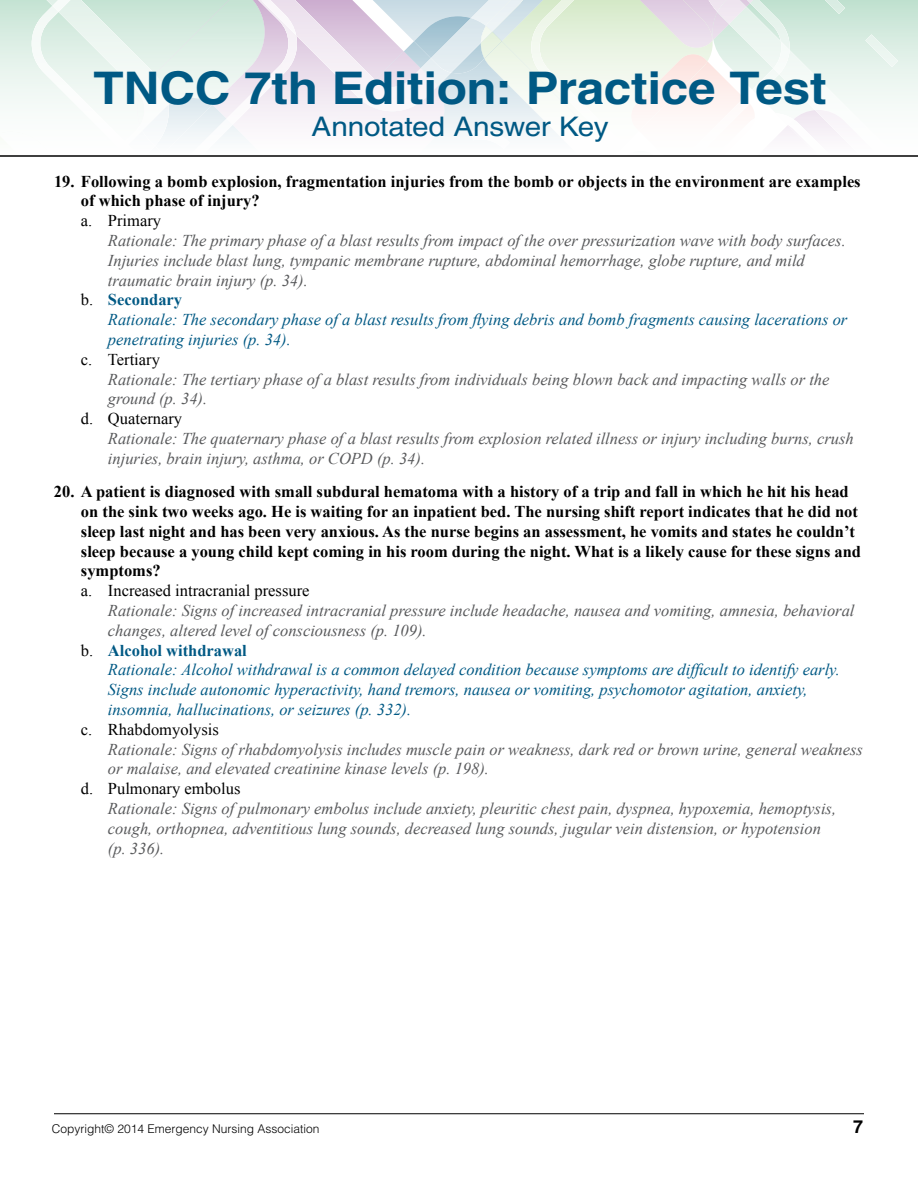
<style>
.page{position:relative;width:918px;height:1188px;background:#fff}
.page>*{position:absolute;margin:0;border:0;box-sizing:border-box;transform-origin:0 0}
.t1{font:700 45px "Helvetica LT Std";letter-spacing:-.005em;color:#005984;scale:1.1 1}
.t2{font:27px "Helvetica LT Std";letter-spacing:-.01em;color:#005984;scale:1.1 1}
.t3{font:700 18px "Helvetica LT Std";color:#000}
.t4{font:italic 16.5px/19.8px "Times New Roman";color:#58595b}
.t5{font:700 16.5px/19.8px "Times New Roman";color:#000}
.t6{font:italic 16.5px "Times New Roman";color:#005984}
.t7{font:16.5px "Times New Roman";color:#000}
.t8{font:700 16.5px "Times New Roman";color:#005984}
.t9{font:300 12px "Helvetica LT Std";color:#000}
.s1{font-weight:400;color:#000}
</style>
<div class="page">
<hr style="left:54px;top:1113px;width:810px;height:1px;background:#000">
<svg style="left:0;top:0;width:918px;height:139px"></svg>
<hr style="left:0;top:155px;width:918px;height:2px;background:#000">
<h1 class="t1" style="left:94px;top:60px;width:668px">TNCC 7th Edition: Practice Test</h1>
<h2 class="t2" style="left:312px;top:111px;width:271px">Annotated Answer Key</h2>
<p class="t5" style="left:81px;top:171px;width:781px;text-indent:-27px">19. Following a bomb explosion, fragmentation injuries from the bomb or objects in the environment are examples of which phase of injury?</p>
<p class="t7" style="left:81px;top:210px;width:82px">a. Primary</p>
<p class="t4" style="left:108px;top:230px;width:739px">Rationale: The primary phase of a blast results from impact of the over pressurization wave with body surfaces.</p>
<p class="t4" style="left:108px;top:250px;width:698px">Injuries include blast lung, tympanic membrane rupture, abdominal hemorrhage, globe rupture, and mild</p>
<p class="t4" style="left:108px;top:270px;width:201px">traumatic brain injury (p. 34).</p>
<p class="t8" style="left:81px;top:289px;width:103px"><span class="s1">b.</span> Secondary</p>
<p class="t6" style="left:108px;top:308px;width:741px">Rationale: The secondary phase of a blast results from flying debris and bomb fragments causing lacerations or</p>
<p class="t6" style="left:108px;top:328px;width:184px">penetrating injuries (p. 34).</p>
<p class="t7" style="left:81px;top:348px;width:80px">c. Tertiary</p>
<p class="t4" style="left:108px;top:369px;width:723px">Rationale: The tertiary phase of a blast results from individuals being blown back and impacting walls or the ground (p. 34).</p>
<p class="t7" style="left:81px;top:408px;width:103px">d. Quaternary</p>
<p class="t4" style="left:108px;top:428px;width:747px">Rationale: The quaternary phase of a blast results from explosion related illness or injury including burns, crush injuries, brain injury, asthma, or COPD (p. 34).</p>
<p class="t5" style="left:81px;top:481px;width:782px;text-indent:-27px">20. A patient is diagnosed with small subdural hematoma with a history of a trip and fall in which he hit his head on the sink two weeks ago. He is waiting for an inpatient bed. The nursing shift report indicates that he did not sleep last night and has been very anxious. As the nurse begins an assessment, he vomits and states he couldn’t sleep because a young child kept coming in his room during the night. What is a likely cause for these signs and symptoms?</p>
<p class="t7" style="left:81px;top:580px;width:230px">a. Increased intracranial pressure</p>
<p class="t4" style="left:108px;top:600px;width:748px">Rationale: Signs of increased intracranial pressure include headache, nausea and vomiting, amnesia, behavioral</p>
<p class="t4" style="left:108px;top:620px;width:320px">changes, altered level of consciousness (p. 109).</p>
<p class="t8" style="left:81px;top:639px;width:167px"><span class="s1">b.</span> Alcohol withdrawal</p>
<p class="t6" style="left:108px;top:658px;width:733px">Rationale: Alcohol withdrawal is a common delayed condition because symptoms are difficult to identify early.</p>
<p class="t6" style="left:108px;top:678px;width:701px">Signs include autonomic hyperactivity, hand tremors, nausea or vomiting, psychomotor agitation, anxiety,</p>
<p class="t6" style="left:108px;top:698px;width:305px">insomnia, hallucinations, or seizures (p. 332).</p>
<p class="t7" style="left:81px;top:718px;width:139px">c. Rhabdomyolysis</p>
<p class="t4" style="left:108px;top:739px;width:757px">Rationale: Signs of rhabdomyolysis includes muscle pain or weakness, dark red or brown urine, general weakness or malaise, and elevated creatinine kinase levels (p. 198).</p>
<p class="t7" style="left:81px;top:778px;width:161px">d. Pulmonary embolus</p>
<p class="t4" style="left:108px;top:798px;width:730px">Rationale: Signs of pulmonary embolus include anxiety, pleuritic chest pain, dyspnea, hypoxemia, hemoptysis, cough, orthopnea, adventitious lung sounds, decreased lung sounds, jugular vein distension, or hypotension (p. 336).</p>
<p class="t9" style="left:52px;top:1122px;width:269px">Copyright© 2014 Emergency Nursing Association</p>
<p class="t3" style="left:853px;top:1116px;width:12px">7</p>
</div>
